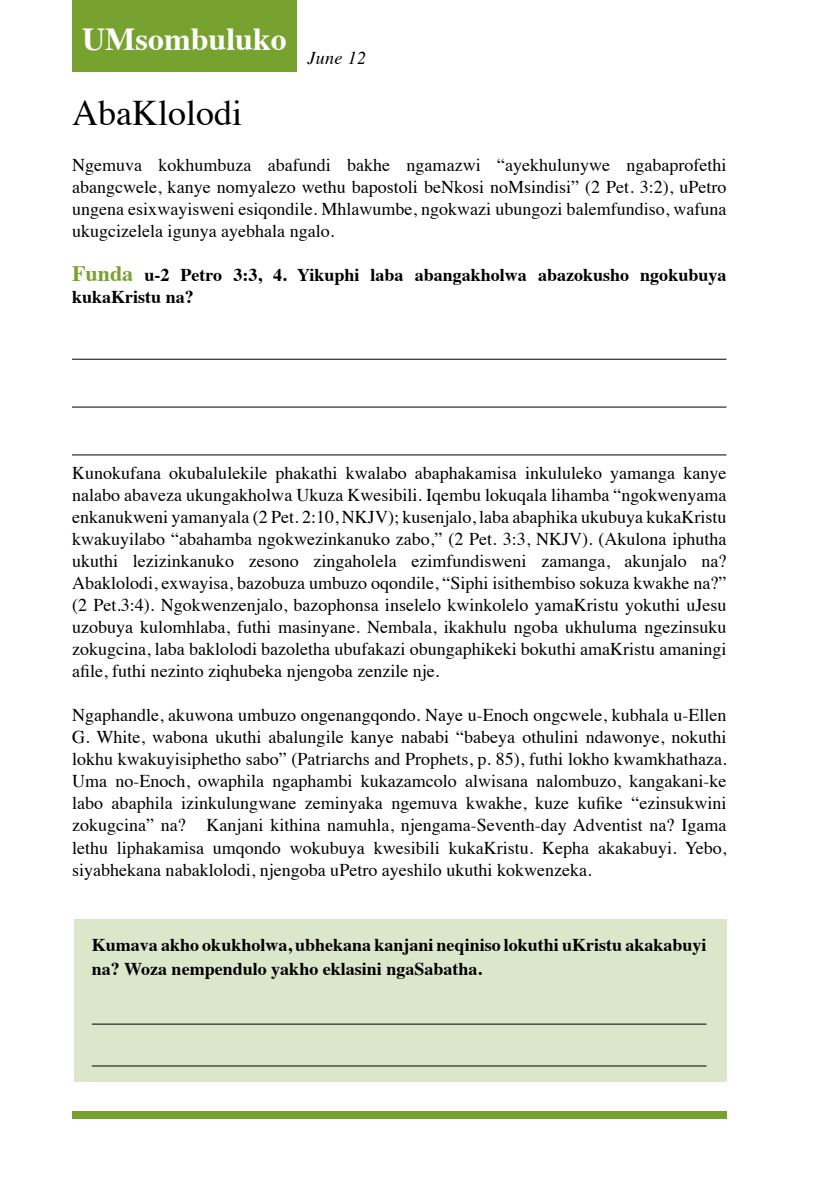
<style>
.page{position:relative;width:840px;height:1191px;background:#fff}
.page>*{position:absolute;margin:0;border:0;box-sizing:border-box;transform-origin:0 0}
.t1{font:36px "Times";color:#000}
.t2{font:700 32px "Times";color:#fff}
.t3{font:18px/22px "Times";color:#000;text-align:justify}
.t4{font:700 18px/22px "Times";color:#000}
.t5{font:italic 18px "Times";letter-spacing:.02em;color:#000}
.s1{font-size:22px;color:#78a22f}
</style>
<div class="page">
<div style="left:72px;top:1111px;width:654px;height:8px;background:#78a22f"></div>
<div style="left:74px;top:918px;width:652px;height:163px;background:#dce6ca"></div>
<div style="left:72px;top:0;width:225px;height:71px;background:#78a22f"></div>
<hr style="left:72px;top:454px;width:654px;height:1px;background:#000">
<hr style="left:72px;top:406px;width:654px;height:1px;background:#000">
<hr style="left:92px;top:1023px;width:614px;height:1px;background:#000">
<hr style="left:72px;top:359px;width:654px;height:1px;background:#000">
<hr style="left:92px;top:1065px;width:614px;height:1px;background:#000">
<h2 class="t2" style="left:82px;top:9px;width:206px">UMsombuluko</h2>
<p class="t5" style="left:307px;top:42px;width:60px">June 12</p>
<h1 class="t1" style="left:72px;top:80px;width:171px">AbaKlolodi</h1>
<p class="t3" style="left:72px;top:153px;width:655px">Ngemuva kokhumbuza abafundi bakhe ngamazwi “ayekhulunywe ngabaprofethi abangcwele, kanye nomyalezo wethu bapostoli beNkosi noMsindisi” (2 Pet. 3:2), uPetro ungena esixwayisweni esiqondile. Mhlawumbe, ngokwazi ubungozi balemfundiso, wafuna ukugcizelela igunya ayebhala ngalo.</p>
<p class="t4" style="left:72px;top:262px;width:655px"><span class="s1">Funda</span> u-2 Petro 3:3, 4. Yikuphi laba abangakholwa abazokusho ngokubuya kukaKristu na?</p>
<p class="t3" style="left:72px;top:461px;width:655px">Kunokufana okubalulekile phakathi kwalabo abaphakamisa inkululeko yamanga kanye nalabo abaveza ukungakholwa Ukuza Kwesibili. Iqembu lokuqala lihamba “ngokwenyama enkanukweni yamanyala (2 Pet. 2:10, NKJV); kusenjalo, laba abaphika ukubuya kukaKristu kwakuyilabo “abahamba ngokwezinkanuko zabo,” (2 Pet. 3:3, NKJV). (Akulona iphutha ukuthi lezizinkanuko zesono zingaholela ezimfundisweni zamanga, akunjalo na?<br>Abaklolodi, exwayisa, bazobuza umbuzo oqondile, “Siphi isithembiso sokuza kwakhe na?” (2 Pet.3:4). Ngokwenzenjalo, bazophonsa inselelo kwinkolelo yamaKristu yokuthi uJesu uzobuya kulomhlaba, futhi masinyane. Nembala, ikakhulu ngoba ukhuluma ngezinsuku zokugcina, laba baklolodi bazoletha ubufakazi obungaphikeki bokuthi amaKristu amaningi afile, futhi nezinto ziqhubeka njengoba zenzile nje.</p>
<p class="t3" style="left:72px;top:703px;width:655px">Ngaphandle, akuwona umbuzo ongenangqondo. Naye u-Enoch ongcwele, kubhala u-Ellen G. White, wabona ukuthi abalungile kanye nababi “babeya othulini ndawonye, nokuthi lokhu kwakuyisiphetho sabo” (Patriarchs and Prophets, p. 85), futhi lokho kwamkhathaza.<br>Uma no-Enoch, owaphila ngaphambi kukazamcolo alwisana nalombuzo, kangakani-ke labo abaphila izinkulungwane zeminyaka ngemuva kwakhe, kuze kufike “ezinsukwini zokugcina” na? Kanjani kithina namuhla, njengama-Seventh-day Adventist na? Igama lethu liphakamisa umqondo wokubuya kwesibili kukaKristu. Kepha akakabuyi. Yebo, siyabhekana nabaklolodi, njengoba uPetro ayeshilo ukuthi kokwenzeka.</p>
<p class="t4" style="left:92px;top:930px;width:615px;line-height:24px">Kumava akho okukholwa, ubhekana kanjani neqiniso lokuthi uKristu akakabuyi na? Woza nempendulo yakho eklasini ngaSabatha.</p>
</div>
